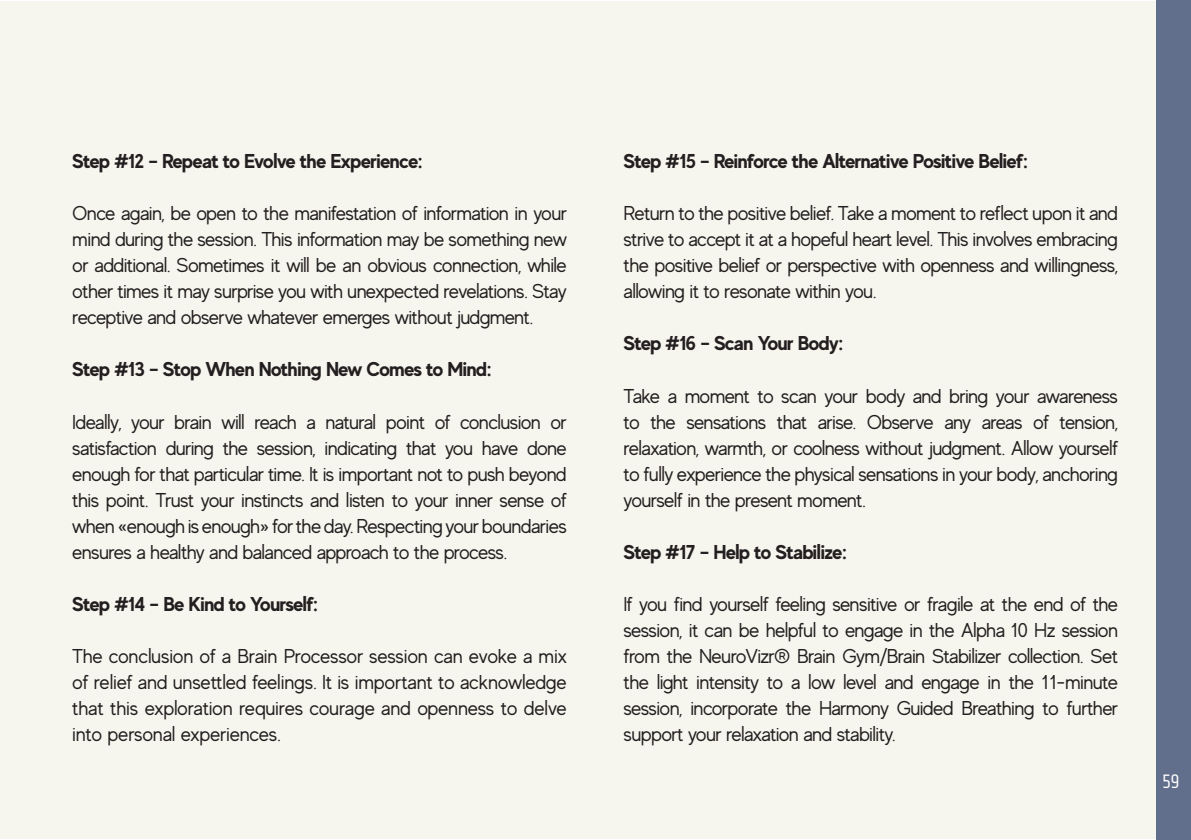
<style>
.page{position:relative;width:1191px;height:840px;background:#fff}
.page>*{position:absolute;margin:0;border:0;box-sizing:border-box;transform-origin:0 0}
.Corps_de_Texte{font:20px/26px "MADE Evolve Sans";letter-spacing:-.03em;color:#231f20;text-align:justify}
.Corps_de_Texte-2{font:700 20px "MADE Evolve Sans";letter-spacing:-.03em;color:#231f20}
.t1{font:20px "Khand";color:#fff}
</style>
<div class="page">
<div style="left:1156px;top:0;width:34px;height:839px;background:#616f8c"></div>
<div style="left:0;top:1px;width:1156px;height:837px;background:#f6f6ee"></div>
<p class="Corps_de_Texte-2" style="left:72px;top:148px;width:352px">Step #12 – Repeat to Evolve the Experience:</p>
<p class="Corps_de_Texte" style="left:72px;top:200px;width:496px">Once again, be open to the manifestation of information in your mind during the session. This information may be something new or additional. Sometimes it will be an obvious connection, while other times it may surprise you with unexpected revelations. Stay receptive and observe whatever emerges without judgment.</p>
<p class="Corps_de_Texte-2" style="left:72px;top:356px;width:421px">Step #13 – Stop When Nothing New Comes to Mind:</p>
<p class="Corps_de_Texte" style="left:72px;top:408px;width:496px">Ideally, your brain will reach a natural point of conclusion or satisfaction during the session, indicating that you have done enough for that particular time. It is important not to push beyond this point. Trust your instincts and listen to your inner sense of when «enough is enough» for the day. Respecting your boundaries ensures a healthy and balanced approach to the process.</p>
<p class="Corps_de_Texte-2" style="left:72px;top:590px;width:248px">Step #14 – Be Kind to Yourself:</p>
<p class="Corps_de_Texte" style="left:72px;top:642px;width:496px">The conclusion of a Brain Processor session can evoke a mix of relief and unsettled feelings. It is important to acknowledge that this exploration requires courage and openness to delve into personal experiences.</p>
<p class="Corps_de_Texte-2" style="left:623px;top:148px;width:406px">Step #15 – Reinforce the Alternative Positive Belief:</p>
<p class="Corps_de_Texte" style="left:623px;top:200px;width:496px">Return to the positive belief. Take a moment to reflect upon it and strive to accept it at a hopeful heart level. This involves embracing the positive belief or perspective with openness and willingness, allowing it to resonate within you.</p>
<p class="Corps_de_Texte-2" style="left:623px;top:330px;width:222px">Step #16 – Scan Your Body:</p>
<p class="Corps_de_Texte" style="left:623px;top:382px;width:496px">Take a moment to scan your body and bring your awareness to the sensations that arise. Observe any areas of tension, relaxation, warmth, or coolness without judgment. Allow yourself to fully experience the physical sensations in your body, anchoring yourself in the present moment.</p>
<p class="Corps_de_Texte-2" style="left:623px;top:538px;width:225px">Step #17 – Help to Stabilize:</p>
<p class="Corps_de_Texte" style="left:623px;top:590px;width:496px">If you find yourself feeling sensitive or fragile at the end of the session, it can be helpful to engage in the Alpha 10 Hz session from the NeuroVizr® Brain Gym/Brain Stabilizer collection. Set the light intensity to a low level and engage in the 11-minute session, incorporate the Harmony Guided Breathing to further support your relaxation and stability.</p>
<p class="t1" style="left:1162px;top:768px;width:19px">59</p>
</div>
